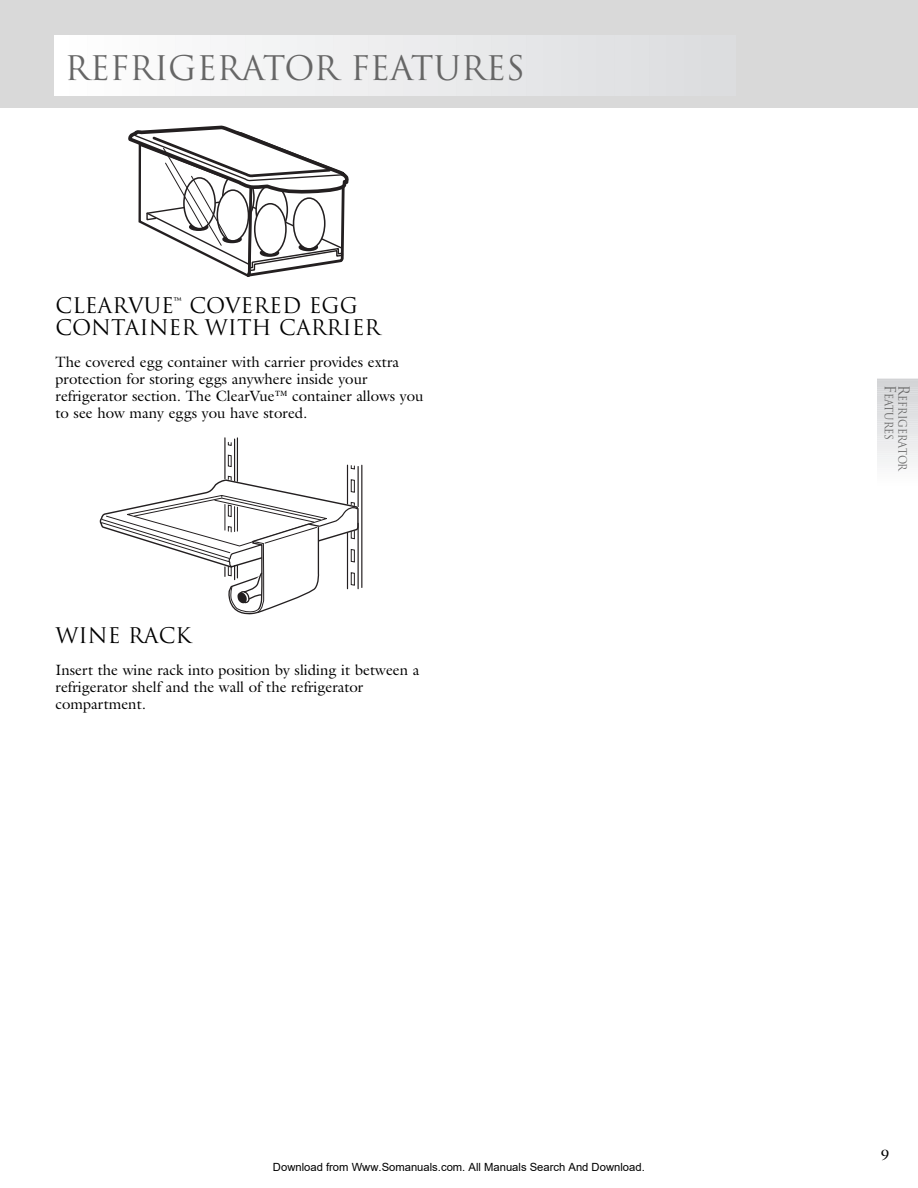
<style>
.page{position:relative;width:918px;height:1188px;background:#fff}
.page>*{position:absolute;margin:0;border:0;box-sizing:border-box;transform-origin:0 0}
.t1{font:33px "Trajan";color:#666}
.t2{font:21px/22.5px "Trajan";color:#000}
.t3{font:15px/17.2px "Galliard";color:#000}
.t4{font:11.25px "Arial";color:#000}
.t5{font:11.25px/13.5px "Trajan";color:#666;scale:.9 1}
.s1{font-size:15px}
</style>
<div class="page">
<svg style="left:0;top:0;width:918px;height:108px;fill:#d9d9d9"></svg>
<div style="left:59px;top:36px;width:5px;height:60px;background:#fff"></div>
<div style="left:76px;top:36px;width:6px;height:60px;background:#fefefe"></div>
<div style="left:94px;top:36px;width:5px;height:60px;background:#fdfdfd"></div>
<div style="left:111px;top:36px;width:6px;height:60px;background:#fcfcfc"></div>
<div style="left:129px;top:36px;width:5px;height:60px;background:#fbfbfb"></div>
<div style="left:146px;top:36px;width:6px;height:60px;background:#fafafa"></div>
<div style="left:164px;top:36px;width:5px;height:60px;background:#f9f9f9"></div>
<div style="left:181px;top:36px;width:6px;height:60px;background:#f8f8f9"></div>
<div style="left:199px;top:36px;width:6px;height:60px;background:#f7f7f8"></div>
<div style="left:217px;top:36px;width:5px;height:60px;background:#f6f6f7"></div>
<div style="left:234px;top:36px;width:6px;height:60px;background:#f5f5f6"></div>
<div style="left:252px;top:36px;width:5px;height:60px;background:#f4f5f5"></div>
<div style="left:269px;top:36px;width:6px;height:60px;background:#f3f4f4"></div>
<div style="left:287px;top:36px;width:5px;height:60px;background:#f2f3f4"></div>
<div style="left:304px;top:36px;width:6px;height:60px;background:#f1f2f3"></div>
<div style="left:322px;top:36px;width:5px;height:60px;background:#f0f1f2"></div>
<div style="left:339px;top:36px;width:6px;height:60px;background:#f0f0f1"></div>
<div style="left:357px;top:36px;width:6px;height:60px;background:#efeff0"></div>
<div style="left:375px;top:36px;width:5px;height:60px;background:#eeeeef"></div>
<div style="left:392px;top:36px;width:6px;height:60px;background:#ededee"></div>
<div style="left:410px;top:36px;width:5px;height:60px;background:#ececee"></div>
<div style="left:427px;top:36px;width:6px;height:60px;background:#ebebed"></div>
<div style="left:445px;top:36px;width:5px;height:60px;background:#eaebec"></div>
<div style="left:462px;top:36px;width:6px;height:60px;background:#e9eaeb"></div>
<div style="left:480px;top:36px;width:5px;height:60px;background:#e8e9ea"></div>
<div style="left:497px;top:36px;width:6px;height:60px;background:#e7e8e9"></div>
<div style="left:515px;top:36px;width:6px;height:60px;background:#e6e7e9"></div>
<div style="left:533px;top:36px;width:5px;height:60px;background:#e5e6e8"></div>
<div style="left:550px;top:36px;width:6px;height:60px;background:#e4e5e7"></div>
<div style="left:568px;top:36px;width:5px;height:60px;background:#e3e4e6"></div>
<div style="left:585px;top:36px;width:6px;height:60px;background:#e2e3e5"></div>
<div style="left:603px;top:36px;width:5px;height:60px;background:#e1e2e4"></div>
<div style="left:620px;top:36px;width:6px;height:60px;background:#e1e2e4"></div>
<div style="left:638px;top:36px;width:5px;height:60px;background:#e0e1e3"></div>
<div style="left:655px;top:36px;width:6px;height:60px;background:#dfe0e2"></div>
<div style="left:673px;top:36px;width:6px;height:60px;background:#dedfe1"></div>
<div style="left:691px;top:36px;width:5px;height:60px;background:#dddee0"></div>
<div style="left:708px;top:36px;width:6px;height:60px;background:#dcdddf"></div>
<div style="left:726px;top:36px;width:5px;height:60px;background:#dcdddf"></div>
<hr style="left:878px;top:379px;width:40px;height:2px;background:#d2d3d5">
<hr style="left:878px;top:381px;width:40px;height:2px;background:#d3d4d6">
<hr style="left:878px;top:383px;width:40px;height:2px;background:#d4d5d7">
<hr style="left:878px;top:385px;width:40px;height:2px;background:#d4d5d7">
<hr style="left:878px;top:387px;width:40px;height:2px;background:#d5d6d8">
<hr style="left:878px;top:390px;width:40px;height:1px;background:#d6d7d9">
<hr style="left:878px;top:392px;width:40px;height:1px;background:#d7d8da">
<hr style="left:878px;top:394px;width:40px;height:1px;background:#d8d9db">
<hr style="left:878px;top:396px;width:40px;height:2px;background:#d8d9db">
<hr style="left:878px;top:398px;width:40px;height:2px;background:#d9dadc">
<hr style="left:878px;top:400px;width:40px;height:2px;background:#dadbdd">
<hr style="left:878px;top:402px;width:40px;height:2px;background:#dbdcde">
<hr style="left:878px;top:405px;width:40px;height:1px;background:#dcdddf">
<hr style="left:878px;top:407px;width:40px;height:1px;background:#dcdddf">
<hr style="left:878px;top:409px;width:40px;height:1px;background:#dddee0">
<hr style="left:878px;top:411px;width:40px;height:2px;background:#dedfe1">
<hr style="left:878px;top:413px;width:40px;height:2px;background:#dfe0e2">
<hr style="left:878px;top:415px;width:40px;height:2px;background:#e0e1e3">
<hr style="left:878px;top:417px;width:40px;height:2px;background:#e1e2e4">
<hr style="left:878px;top:419px;width:40px;height:2px;background:#e1e2e4">
<hr style="left:878px;top:422px;width:40px;height:1px;background:#e2e3e5">
<hr style="left:878px;top:424px;width:40px;height:1px;background:#e3e4e6">
<hr style="left:878px;top:426px;width:40px;height:1px;background:#e4e5e7">
<hr style="left:878px;top:428px;width:40px;height:2px;background:#e5e6e8">
<hr style="left:878px;top:430px;width:40px;height:2px;background:#e6e7e9">
<hr style="left:878px;top:432px;width:40px;height:2px;background:#e7e8e9">
<hr style="left:878px;top:434px;width:40px;height:2px;background:#e8e9ea">
<hr style="left:878px;top:437px;width:40px;height:1px;background:#e9eaeb">
<hr style="left:878px;top:439px;width:40px;height:1px;background:#eaebec">
<hr style="left:878px;top:441px;width:40px;height:1px;background:#ebebed">
<hr style="left:878px;top:443px;width:40px;height:2px;background:#ececee">
<hr style="left:878px;top:445px;width:40px;height:2px;background:#ededee">
<hr style="left:878px;top:447px;width:40px;height:2px;background:#eeeeef">
<hr style="left:878px;top:449px;width:40px;height:2px;background:#efeff0">
<hr style="left:878px;top:452px;width:40px;height:1px;background:#f0f0f1">
<hr style="left:878px;top:454px;width:40px;height:1px;background:#f0f1f2">
<hr style="left:878px;top:456px;width:40px;height:1px;background:#f1f2f3">
<hr style="left:878px;top:458px;width:40px;height:2px;background:#f2f3f4">
<hr style="left:878px;top:460px;width:40px;height:2px;background:#f3f4f4">
<hr style="left:878px;top:462px;width:40px;height:2px;background:#f4f5f5">
<hr style="left:878px;top:464px;width:40px;height:2px;background:#f5f5f6">
<hr style="left:878px;top:466px;width:40px;height:2px;background:#f6f6f7">
<hr style="left:878px;top:469px;width:40px;height:1px;background:#f7f7f8">
<hr style="left:878px;top:471px;width:40px;height:1px;background:#f8f8f9">
<hr style="left:878px;top:473px;width:40px;height:1px;background:#f9f9f9">
<hr style="left:878px;top:475px;width:40px;height:2px;background:#fafafa">
<hr style="left:878px;top:477px;width:40px;height:2px;background:#fbfbfb">
<svg style="left:128px;top:125px;width:221px;height:152px"></svg>
<hr style="left:361px;top:465px;width:1px;height:122px;background:#231f20">
<hr style="left:224px;top:438px;width:2px;height:41px;background:#231f20">
<hr style="left:234px;top:439px;width:1px;height:42px;background:#231f20">
<hr style="left:237px;top:438px;width:1px;height:43px;background:#231f20">
<svg style="left:227px;top:442px;width:5px;height:4px"></svg>
<svg style="left:100px;top:454px;width:259px;height:161px"></svg>
<h1 class="t1" style="left:65px;top:50px;width:462px">REFRIGERATOR FEATURES</h1>
<h2 class="t2" style="left:55px;top:294px;width:326px">CLEARVUE<sup>™</sup> COVERED EGG<br>CONTAINER WITH CARRIER</h2>
<p class="t3" style="left:56px;top:355px;width:370px">The covered egg container with carrier provides extra protection for storing eggs anywhere inside your refrigerator section. The ClearVue™ container allows you to see how many eggs you have stored.</p>
<h2 class="t2" style="left:56px;top:625px;width:137px">WINE RACK</h2>
<p class="t3" style="left:56px;top:663px;width:365px">Insert the wine rack into position by sliding it between a refrigerator shelf and the wall of the refrigerator compartment.</p>
<p class="t4" style="left:273px;top:1160px;width:373px">Download from Www.Somanuals.com. All Manuals Search And Download.</p>
<p class="t5" style="left:909px;top:385px;width:98px;rotate:90deg"><span class="s1">R</span>EFRIGERATOR<br><span class="s1">F</span>EATURES</p>
<p class="t3" style="left:881px;top:1148px;width:10px">9</p>
</div>
